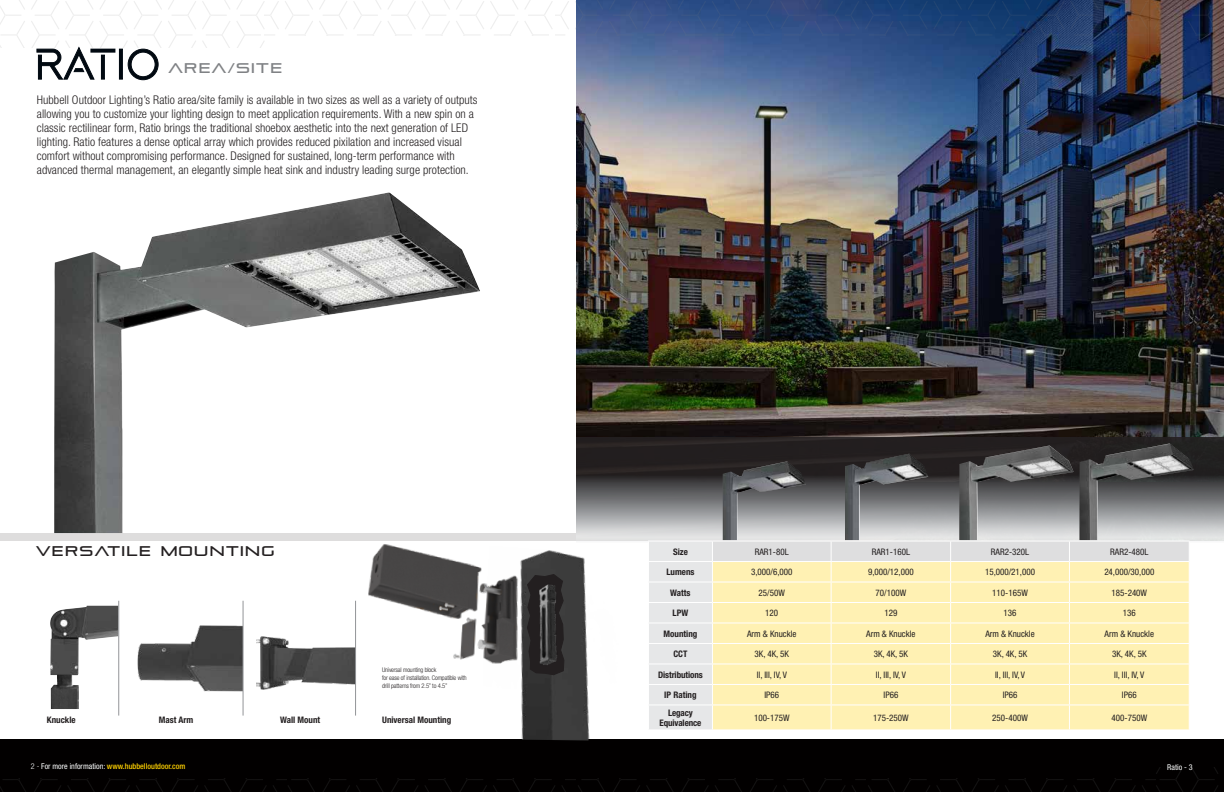
<style>
.page{position:relative;width:1224px;height:792px;background:#fff}
.page>*{position:absolute;margin:0;border:0;box-sizing:border-box;transform-origin:0 0}
.t1{font:14px "Pirulen";letter-spacing:.1em;color:#231f20}
.t2{font:14px "Pirulen";letter-spacing:.1em;color:#808285}
.t3{font:300 condensed 12px/14px "Helvetica Neue";letter-spacing:.005em;color:#231f20}
.t4{font:condensed 9px "Helvetica Neue";color:#231f20}
.t5{font:700 condensed 9px/10.8px "Helvetica Neue";color:#231f20;text-align:center}
.t6{font:500 condensed 8px "Helvetica Neue";color:#ffd100}
.t7{font:condensed 8px "Helvetica Neue";color:#fff}
.t8{font:300 condensed 6.4px/8px "Helvetica Neue";letter-spacing:-.02em;color:#231f20}
.s1{font-weight:300;color:#fff}
.s2{font-weight:400;color:#fff}
</style>
<div class="page">
<div style="left:0;top:739px;width:1224px;height:53px;background:#020000"></div>
<svg style="left:1191px;top:767px;width:27px;height:25px"></svg>
<svg style="left:1005px;top:779px;width:27px;height:13px"></svg>
<svg style="left:1074px;top:767px;width:109px;height:25px"></svg>
<svg style="left:903px;top:779px;width:96px;height:13px"></svg>
<svg style="left:1040px;top:779px;width:27px;height:13px"></svg>
<svg style="left:646px;top:779px;width:96px;height:13px"></svg>
<svg style="left:783px;top:779px;width:112px;height:13px"></svg>
<svg style="left:613px;top:779px;width:27px;height:13px"></svg>
<svg style="left:750px;top:779px;width:27px;height:13px"></svg>
<svg style="left:528px;top:779px;width:77px;height:13px"></svg>
<svg style="left:356px;top:779px;width:27px;height:13px"></svg>
<svg style="left:391px;top:779px;width:61px;height:13px"></svg>
<svg style="left:493px;top:779px;width:27px;height:13px"></svg>
<svg style="left:323px;top:779px;width:27px;height:13px"></svg>
<svg style="left:460px;top:779px;width:27px;height:13px"></svg>
<svg style="left:0;top:779px;width:26px;height:13px"></svg>
<svg style="left:136px;top:779px;width:27px;height:13px"></svg>
<svg style="left:205px;top:779px;width:110px;height:13px"></svg>
<svg style="left:34px;top:779px;width:96px;height:13px"></svg>
<svg style="left:171px;top:779px;width:27px;height:13px"></svg>
<img style="left:576px;top:0;width:648px;height:437px">
<img style="left:54px;top:193px;width:426px;height:340px">
<svg style="left:0;top:0;width:25px;height:47px"></svg>
<svg style="left:168px;top:0;width:28px;height:47px"></svg>
<svg style="left:202px;top:0;width:77px;height:47px"></svg>
<svg style="left:285px;top:0;width:28px;height:36px"></svg>
<svg style="left:456px;top:0;width:28px;height:36px"></svg>
<svg style="left:422px;top:0;width:28px;height:36px"></svg>
<svg style="left:319px;top:0;width:97px;height:36px"></svg>
<svg style="left:490px;top:0;width:79px;height:36px"></svg>
<svg style="left:575px;top:0;width:28px;height:36px"></svg>
<svg style="left:712px;top:0;width:28px;height:36px"></svg>
<svg style="left:609px;top:0;width:97px;height:36px;background:#3a568c"></svg>
<svg style="left:746px;top:0;width:113px;height:36px;background:#304c83"></svg>
<svg style="left:1002px;top:0;width:28px;height:36px"></svg>
<svg style="left:968px;top:0;width:28px;height:36px"></svg>
<svg style="left:1036px;top:0;width:63px;height:36px;background:#203b68"></svg>
<svg style="left:865px;top:0;width:97px;height:36px;background:#1e4279"></svg>
<svg style="left:1105px;top:0;width:43px;height:36px;background:#4c434a"></svg>
<svg style="left:1154px;top:0;width:28px;height:36px"></svg>
<svg style="left:1188px;top:0;width:36px;height:36px"></svg>
<svg style="left:31px;top:0;width:131px;height:80px"></svg>
<svg style="left:576px;top:437px;width:648px;height:104px;background:#5c5b5c"></svg>
<img style="left:1079px;top:444px;width:115px;height:96px">
<img style="left:845px;top:454px;width:83px;height:86px">
<img style="left:723px;top:461px;width:83px;height:79px">
<img style="left:959px;top:446px;width:115px;height:94px">
<svg style="left:649px;top:541px;width:540px;height:189px;background:#f9eebf"></svg>
<hr style="left:712px;top:582px;width:119px;height:1px;background:#fff">
<hr style="left:831px;top:582px;width:120px;height:1px;background:#fff">
<hr style="left:951px;top:582px;width:118px;height:1px;background:#fff">
<hr style="left:1069px;top:582px;width:121px;height:1px;background:#fff">
<hr style="left:712px;top:602px;width:119px;height:1px;background:#fff">
<hr style="left:831px;top:602px;width:120px;height:1px;background:#fff">
<hr style="left:951px;top:602px;width:118px;height:1px;background:#fff">
<hr style="left:1069px;top:602px;width:121px;height:1px;background:#fff">
<hr style="left:712px;top:623px;width:119px;height:1px;background:#fff">
<hr style="left:831px;top:623px;width:120px;height:1px;background:#fff">
<hr style="left:951px;top:623px;width:118px;height:1px;background:#fff">
<hr style="left:1069px;top:623px;width:121px;height:1px;background:#fff">
<hr style="left:712px;top:643px;width:119px;height:1px;background:#fff">
<hr style="left:831px;top:643px;width:120px;height:1px;background:#fff">
<hr style="left:951px;top:643px;width:118px;height:1px;background:#fff">
<hr style="left:1069px;top:643px;width:121px;height:1px;background:#fff">
<hr style="left:712px;top:664px;width:119px;height:1px;background:#fff">
<hr style="left:831px;top:664px;width:120px;height:1px;background:#fff">
<hr style="left:951px;top:664px;width:118px;height:1px;background:#fff">
<hr style="left:1069px;top:664px;width:121px;height:1px;background:#fff">
<hr style="left:712px;top:684px;width:119px;height:1px;background:#fff">
<hr style="left:831px;top:684px;width:120px;height:1px;background:#fff">
<hr style="left:951px;top:684px;width:118px;height:1px;background:#fff">
<hr style="left:1069px;top:684px;width:121px;height:1px;background:#fff">
<hr style="left:712px;top:705px;width:119px;height:1px;background:#fff">
<hr style="left:831px;top:705px;width:120px;height:1px;background:#fff">
<hr style="left:951px;top:705px;width:118px;height:1px;background:#fff">
<hr style="left:1069px;top:705px;width:121px;height:1px;background:#fff">
<hr style="left:712px;top:729px;width:119px;height:1px;background:#fff">
<hr style="left:831px;top:729px;width:120px;height:1px;background:#fff">
<hr style="left:951px;top:729px;width:118px;height:1px;background:#fff">
<hr style="left:1069px;top:729px;width:121px;height:1px;background:#fff">
<img style="left:521px;top:550px;width:69px;height:191px">
<img style="left:524px;top:570px;width:47px;height:110px">
<img style="left:355px;top:544px;width:172px;height:124px">
<img style="left:256px;top:636px;width:99px;height:54px">
<img style="left:137px;top:615px;width:106px;height:81px">
<img style="left:50px;top:606px;width:68px;height:69px">
<img style="left:51px;top:675px;width:28px;height:34px">
<hr style="left:355px;top:601px;width:1px;height:115px;background:#939598">
<hr style="left:243px;top:601px;width:1px;height:115px;background:#939598">
<hr style="left:118px;top:601px;width:1px;height:115px;background:#939598">
<div style="left:0;top:533px;width:576px;height:7px;background:#dedddd"></div>
<p class="t2" style="left:168px;top:59px;width:115px">AREA/SITE</p>
<p class="t3" style="left:37px;top:92px;width:442px">Hubbell Outdoor Lighting’s Ratio area/site family is available in two sizes as well as a variety of outputs allowing you to customize your lighting design to meet application requirements. With a new spin on a classic rectilinear form, Ratio brings the traditional shoebox aesthetic into the next generation of LED lighting. Ratio features a dense optical array which provides reduced pixilation and increased visual comfort without compromising performance. Designed for sustained, long-term performance with advanced thermal management, an elegantly simple heat sink and industry leading surge protection.</p>
<p class="t1" style="left:36px;top:542px;width:240px">VERSATILE MOUNTING</p>
<p class="t8" style="left:382px;top:665px;width:86px">Universal mounting block<br>for ease of installation. Compatible with drill patterns from 2.5” to 4.5”</p>
<p class="t5" style="left:47px;top:714px;width:30px">Knuckle</p>
<p class="t5" style="left:159px;top:714px;width:36px">Mast Arm</p>
<p class="t5" style="left:280px;top:714px;width:42px">Wall Mount</p>
<p class="t5" style="left:382px;top:714px;width:71px">Universal Mounting</p>
<p class="t5" style="left:673px;top:546px;width:16px">Size</p>
<p class="t4" style="left:755px;top:546px;width:35px">RAR1-80L</p>
<p class="t4" style="left:872px;top:546px;width:40px">RAR1-160L</p>
<p class="t4" style="left:991px;top:546px;width:40px">RAR2-320L</p>
<p class="t4" style="left:1110px;top:546px;width:40px">RAR2-480L</p>
<p class="t5" style="left:666px;top:567px;width:30px">Lumens</p>
<p class="t4" style="left:751px;top:567px;width:43px">3,000/6,000</p>
<p class="t4" style="left:868px;top:567px;width:47px">9,000/12,000</p>
<p class="t4" style="left:985px;top:567px;width:52px">15,000/21,000</p>
<p class="t4" style="left:1104px;top:567px;width:52px">24,000/30,000</p>
<p class="t5" style="left:670px;top:587px;width:22px">Watts</p>
<p class="t4" style="left:759px;top:587px;width:28px">25/50W</p>
<p class="t4" style="left:876px;top:587px;width:32px">70/100W</p>
<p class="t4" style="left:992px;top:587px;width:37px">110-165W</p>
<p class="t4" style="left:1112px;top:587px;width:37px">185-240W</p>
<p class="t5" style="left:673px;top:608px;width:17px">LPW</p>
<p class="t4" style="left:765px;top:608px;width:14px">120</p>
<p class="t4" style="left:884px;top:608px;width:14px">129</p>
<p class="t4" style="left:1004px;top:608px;width:14px">136</p>
<p class="t4" style="left:1123px;top:608px;width:14px">136</p>
<p class="t5" style="left:664px;top:628px;width:35px">Mounting</p>
<p class="t4" style="left:747px;top:628px;width:51px">Arm &amp; Knuckle</p>
<p class="t4" style="left:866px;top:628px;width:51px">Arm &amp; Knuckle</p>
<p class="t4" style="left:985px;top:628px;width:51px">Arm &amp; Knuckle</p>
<p class="t4" style="left:1105px;top:628px;width:51px">Arm &amp; Knuckle</p>
<p class="t5" style="left:673px;top:649px;width:15px">CCT</p>
<p class="t4" style="left:755px;top:649px;width:36px">3K, 4K, 5K</p>
<p class="t4" style="left:874px;top:649px;width:36px">3K, 4K, 5K</p>
<p class="t4" style="left:993px;top:649px;width:36px">3K, 4K, 5K</p>
<p class="t4" style="left:1112px;top:649px;width:36px">3K, 4K, 5K</p>
<p class="t5" style="left:658px;top:669px;width:46px">Distributions</p>
<p class="t4" style="left:757px;top:669px;width:32px">II, III, IV, V</p>
<p class="t4" style="left:876px;top:669px;width:32px">II, III, IV, V</p>
<p class="t4" style="left:995px;top:669px;width:32px">II, III, IV, V</p>
<p class="t4" style="left:1114px;top:669px;width:32px">II, III, IV, V</p>
<p class="t5" style="left:664px;top:690px;width:34px">IP Rating</p>
<p class="t4" style="left:764px;top:690px;width:16px">IP66</p>
<p class="t4" style="left:884px;top:690px;width:16px">IP66</p>
<p class="t4" style="left:1003px;top:690px;width:16px">IP66</p>
<p class="t4" style="left:1122px;top:690px;width:16px">IP66</p>
<p class="t5" style="left:660px;top:707px;width:43px">Legacy<br>Equivalence</p>
<p class="t4" style="left:754px;top:713px;width:37px">100-175W</p>
<p class="t4" style="left:873px;top:713px;width:37px">175-250W</p>
<p class="t4" style="left:992px;top:713px;width:37px">250-400W</p>
<p class="t4" style="left:1112px;top:713px;width:37px">400-750W</p>
<p class="t6" style="left:31px;top:761px;width:156px"><span class="s1">2 -</span> <span class="s2">For more information:</span> www.hubbelloutdoor.com</p>
<p class="t7" style="left:1167px;top:762px;width:27px">Ratio - 3</p>
</div>
